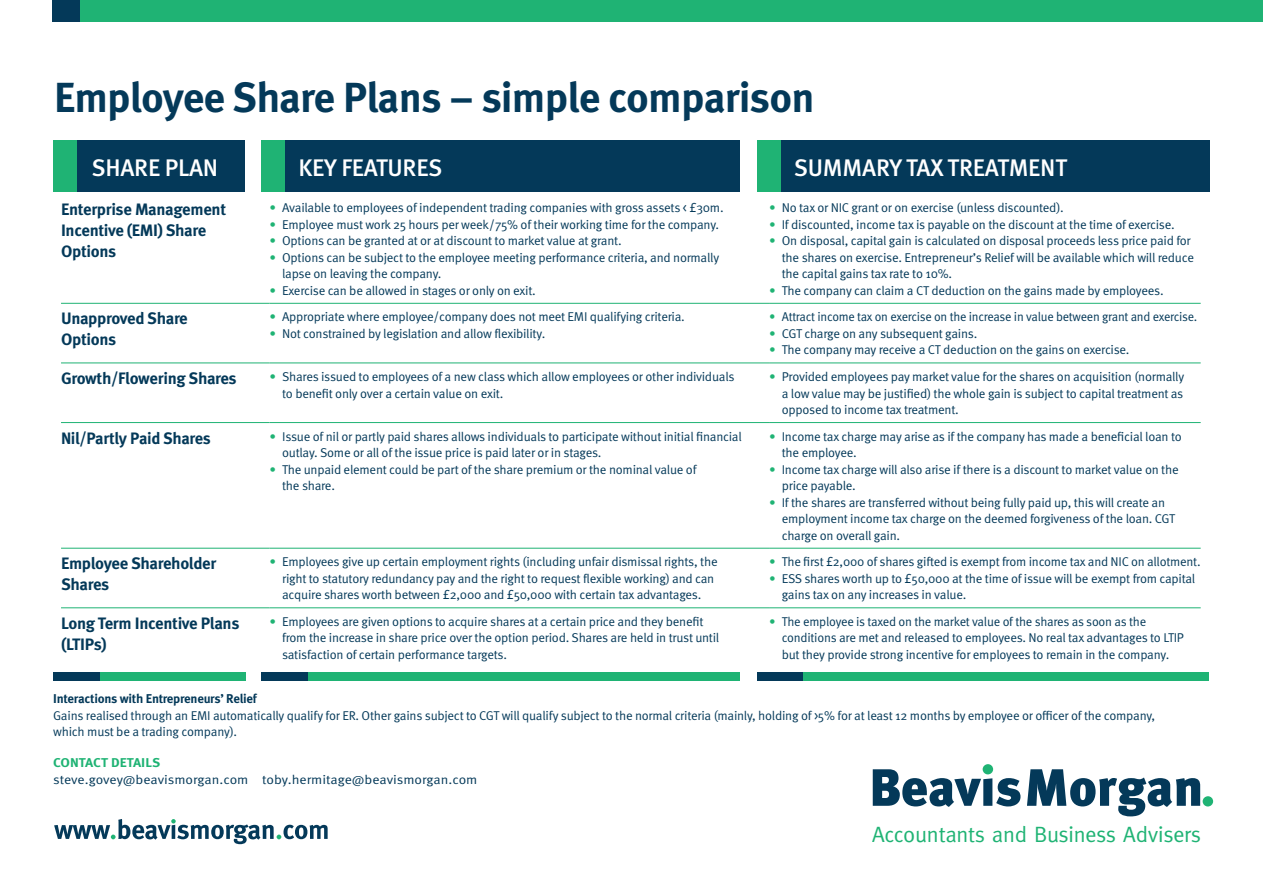
<style>
.page{position:relative;width:1263px;height:893px;background:#fff}
.page>*{position:absolute;margin:0;border:0;box-sizing:border-box;transform-origin:0 0}
.t1{font:700 42px "Meta Pro";letter-spacing:-.02em;color:#043959}
.t2{font:500 24px "Meta Pro";letter-spacing:-.01em;color:#fff}
.t3{font:22.2px "Meta";letter-spacing:-.005em;color:#1fb374}
.t4{font:700 16.5px/21px "Meta Pro";letter-spacing:-.02em;color:#043959}
.t5{font:12.75px/16.5px "Meta Pro Norm";letter-spacing:-.02em;color:#043959}
.t6{font:12.75px "Meta Pro Norm";letter-spacing:-.02em;color:#043959;scale:.96 1}
.t7{font:12.75px "Meta Pro Norm";letter-spacing:-.02em;color:#043959;scale:1.08 1}
.t8{font:700 12.75px "Meta Pro";letter-spacing:-.02em;color:#043959}
.t9{font:700 12.75px "Meta Pro";color:#1fb374;scale:1.08 1}
.s1{color:#1fb374}
</style>
<div class="page">
<div style="left:73px;top:0;width:1190px;height:21px;background:#1fb374"></div>
<div style="left:52px;top:0;width:28px;height:21px;background:#043959"></div>
<svg style="left:873px;top:769px;width:327px;height:47px"></svg>
<div style="left:983px;top:764px;width:10px;height:10px;background:#1fb374;border-radius:50%"></div>
<div style="left:1203px;top:796px;width:10px;height:10px;background:#1fb374;border-radius:50%"></div>
<svg style="left:54px;top:819px;width:274px;height:25px"></svg>
<div style="left:53px;top:672px;width:47px;height:8px;background:#043959"></div>
<div style="left:261px;top:672px;width:47px;height:8px;background:#043959"></div>
<div style="left:757px;top:672px;width:47px;height:8px;background:#043959"></div>
<div style="left:100px;top:672px;width:145px;height:8px;background:#1fb374"></div>
<div style="left:308px;top:672px;width:432px;height:8px;background:#1fb374"></div>
<div style="left:804px;top:672px;width:405px;height:8px;background:#1fb374"></div>
<div style="left:77px;top:140px;width:167px;height:51px;background:#043959"></div>
<div style="left:285px;top:140px;width:455px;height:51px;background:#043959"></div>
<div style="left:780px;top:140px;width:430px;height:51px;background:#043959"></div>
<div style="left:53px;top:140px;width:24px;height:51px;background:#1fb374"></div>
<div style="left:261px;top:140px;width:24px;height:51px;background:#1fb374"></div>
<div style="left:757px;top:140px;width:23px;height:51px;background:#1fb374"></div>
<hr style="left:61px;top:303px;width:208px;height:1px;background:#1fb374">
<hr style="left:269px;top:303px;width:500px;height:1px;background:#1fb374">
<hr style="left:769px;top:303px;width:432px;height:1px;background:#1fb374">
<hr style="left:61px;top:363px;width:208px;height:1px;background:#1fb374">
<hr style="left:269px;top:363px;width:500px;height:1px;background:#1fb374">
<hr style="left:769px;top:363px;width:432px;height:1px;background:#1fb374">
<hr style="left:61px;top:422px;width:208px;height:1px;background:#1fb374">
<hr style="left:269px;top:422px;width:500px;height:1px;background:#1fb374">
<hr style="left:769px;top:422px;width:432px;height:1px;background:#1fb374">
<hr style="left:61px;top:548px;width:208px;height:1px;background:#1fb374">
<hr style="left:269px;top:548px;width:500px;height:1px;background:#1fb374">
<hr style="left:769px;top:548px;width:432px;height:1px;background:#1fb374">
<hr style="left:61px;top:607px;width:208px;height:1px;background:#1fb374">
<hr style="left:269px;top:607px;width:500px;height:1px;background:#1fb374">
<hr style="left:769px;top:607px;width:432px;height:1px;background:#1fb374">
<h1 class="t1" style="left:54px;top:65px;width:762px">Employee Share Plans – simple comparison</h1>
<h2 class="t2" style="left:92px;top:149px;width:128px">SHARE PLAN</h2>
<h2 class="t2" style="left:299px;top:149px;width:145px">KEY FEATURES</h2>
<h2 class="t2" style="left:794px;top:149px;width:275px">SUMMARY TAX TREATMENT</h2>
<p class="t4" style="left:61px;top:198px;width:167px">Enterprise Management<br>Incentive (EMI) Share<br>Options</p>
<p class="t5" style="left:269px;top:199px;width:456px"><span class="s1">•</span> Available to employees of independent trading companies with gross assets &lt; £30m.</p>
<p class="t5" style="left:269px;top:215px;width:451px"><span class="s1">•</span> Employee must work 25 hours per week/75% of their working time for the company.</p>
<p class="t5" style="left:269px;top:232px;width:354px"><span class="s1">•</span> Options can be granted at or at discount to market value at grant.</p>
<p class="t5" style="left:282px;top:248px;width:438px;text-indent:-13px"><span class="s1">•</span> Options can be subject to the employee meeting performance criteria, and normally lapse on leaving the company.</p>
<p class="t5" style="left:269px;top:281px;width:268px"><span class="s1">•</span> Exercise can be allowed in stages or only on exit.</p>
<p class="t4" style="left:61px;top:307px;width:128px">Unapproved Share<br>Options</p>
<p class="t5" style="left:269px;top:308px;width:417px"><span class="s1">•</span> Appropriate where employee/company does not meet EMI qualifying criteria.</p>
<p class="t5" style="left:269px;top:324px;width:277px"><span class="s1">•</span> Not constrained by legislation and allow flexibility.</p>
<p class="t5" style="left:769px;top:199px;width:296px"><span class="s1">•</span> No tax or NIC grant or on exercise (unless discounted).</p>
<p class="t5" style="left:769px;top:215px;width:407px"><span class="s1">•</span> If discounted, income tax is payable on the discount at the time of exercise.</p>
<p class="t5" style="left:782px;top:232px;width:414px;text-indent:-13px"><span class="s1">•</span> On disposal, capital gain is calculated on disposal proceeds less price paid for the shares on exercise. Entrepreneur’s Relief will be available which will reduce the capital gains tax rate to 10%.</p>
<p class="t5" style="left:769px;top:281px;width:396px"><span class="s1">•</span> The company can claim a CT deduction on the gains made by employees.</p>
<p class="t6" style="left:769px;top:307px;width:448px"><span class="s1">•</span> Attract income tax on exercise on the increase in value between grant and exercise.</p>
<p class="t5" style="left:769px;top:324px;width:210px"><span class="s1">•</span> CGT charge on any subsequent gains.</p>
<p class="t5" style="left:769px;top:341px;width:362px"><span class="s1">•</span> The company may receive a CT deduction on the gains on exercise.</p>
<p class="t4" style="left:61px;top:367px;width:177px">Growth/Flowering Shares</p>
<p class="t5" style="left:282px;top:368px;width:454px;text-indent:-13px"><span class="s1">•</span> Shares issued to employees of a new class which allow employees or other individuals to benefit only over a certain value on exit.</p>
<p class="t5" style="left:782px;top:368px;width:404px;text-align:justify;text-indent:-13px"><span class="s1">•</span> Provided employees pay market value for the shares on acquisition (normally a low value may be justified) the whole gain is subject to capital treatment as opposed to income tax treatment.</p>
<p class="t4" style="left:61px;top:426px;width:151px">Nil/Partly Paid Shares</p>
<p class="t5" style="left:282px;top:427px;width:461px;text-indent:-13px"><span class="s1">•</span> Issue of nil or partly paid shares allows individuals to participate without initial financial outlay. Some or all of the issue price is paid later or in stages.</p>
<p class="t5" style="left:282px;top:460px;width:416px;text-indent:-13px"><span class="s1">•</span> The unpaid element could be part of the share premium or the nominal value of the share.</p>
<p class="t5" style="left:782px;top:427px;width:402px;text-indent:-13px"><span class="s1">•</span> Income tax charge may arise as if the company has made a beneficial loan to the employee.</p>
<p class="t5" style="left:782px;top:460px;width:398px;text-indent:-13px"><span class="s1">•</span> Income tax charge will also arise if there is a discount to market value on the price payable.</p>
<p class="t5" style="left:782px;top:493px;width:395px;text-indent:-13px"><span class="s1">•</span> If the shares are transferred without being fully paid up, this will create an employment income tax charge on the deemed forgiveness of the loan. CGT charge on overall gain.</p>
<p class="t4" style="left:61px;top:552px;width:157px">Employee Shareholder<br>Shares</p>
<p class="t5" style="left:282px;top:553px;width:437px;text-indent:-13px"><span class="s1">•</span> Employees give up certain employment rights (including unfair dismissal rights, the right to statutory redundancy pay and the right to request flexible working) and can acquire shares worth between £2,000 and £50,000 with certain tax advantages.</p>
<p class="t5" style="left:769px;top:553px;width:433px"><span class="s1">•</span> The first £2,000 of shares gifted is exempt from income tax and NIC on allotment.</p>
<p class="t5" style="left:782px;top:569px;width:415px;text-indent:-13px"><span class="s1">•</span> ESS shares worth up to £50,000 at the time of issue will be exempt from capital gains tax on any increases in value.</p>
<p class="t4" style="left:61px;top:611px;width:180px">Long Term Incentive Plans (LTIPs)</p>
<p class="t5" style="left:282px;top:612px;width:439px;text-indent:-13px"><span class="s1">•</span> Employees are given options to acquire shares at a certain price and they benefit from the increase in share price over the option period. Shares are held in trust until satisfaction of certain performance targets.</p>
<p class="t5" style="left:782px;top:612px;width:403px;text-indent:-13px"><span class="s1">•</span> The employee is taxed on the market value of the shares as soon as the conditions are met and released to employees. No real tax advantages to LTIP but they provide strong incentive for employees to remain in the company.</p>
<p class="t8" style="left:53px;top:689px;width:205px">Interactions with Entrepreneurs’ Relief</p>
<p class="t5" style="left:53px;top:706px;width:1103px">Gains realised through an EMI automatically qualify for ER. Other gains subject to CGT will qualify subject to the normal criteria (mainly, holding of &gt;5% for at least 12 months by employee or officer of the company, which must be a trading company).</p>
<p class="t9" style="left:53px;top:753px;width:101px">CONTACT DETAILS</p>
<p class="t7" style="left:53px;top:770px;width:394px">steve.govey@beavismorgan.com toby.hermitage@beavismorgan.com</p>
<h3 class="t3" style="left:872px;top:822px;width:331px">Accountants and Business Advisers</h3>
</div>
